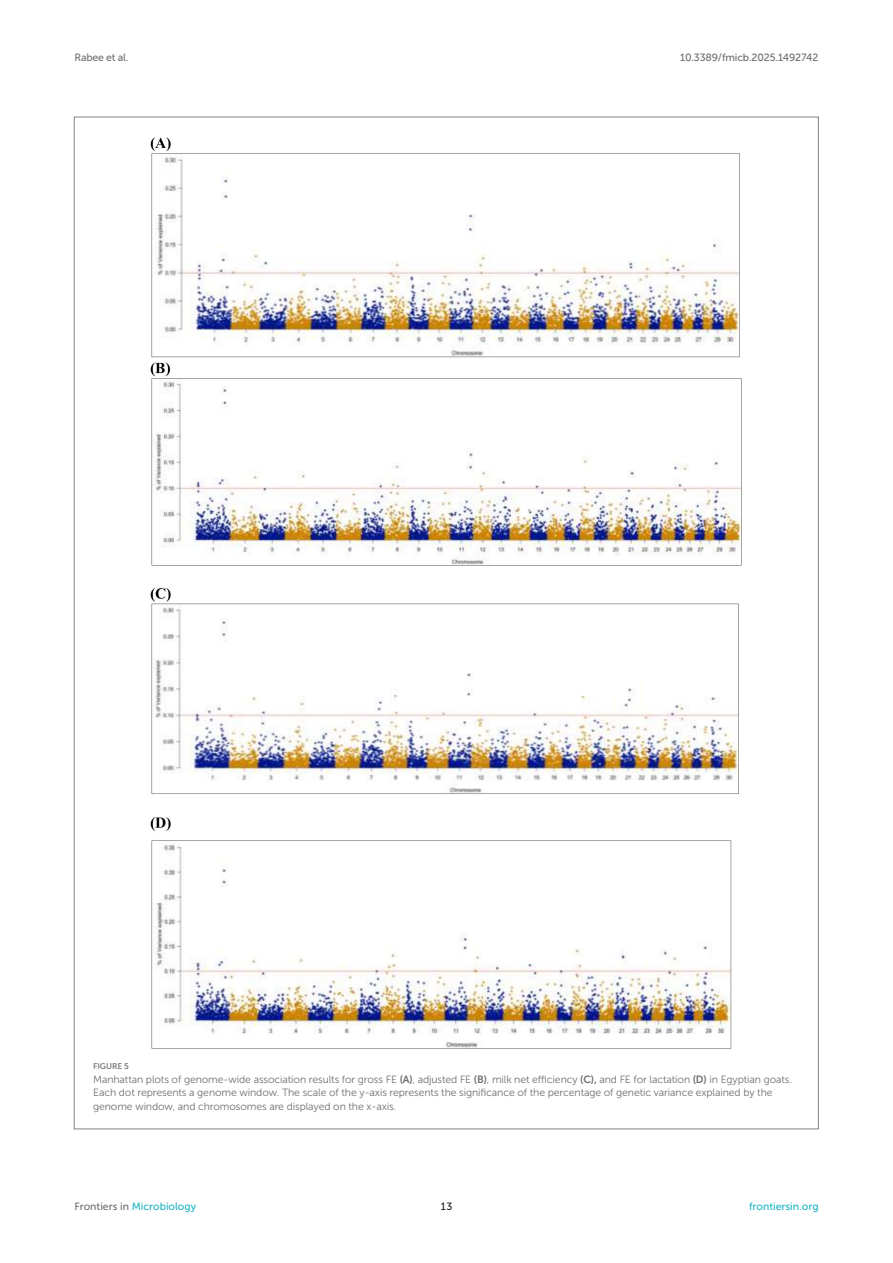
<style>
.page{position:relative;width:893px;height:1263px;background:#fff}
.page>*{position:absolute;margin:0;border:0;box-sizing:border-box;transform-origin:0 0}
.FIG_LEG{font:10.5px/13.5px "Museo Sans 300";letter-spacing:-.01em;color:#706f70}
.t1{font:10.5px "Museo Sans 500";color:#1db5c3}
.t2{font:10.5px "Museo Sans 500";letter-spacing:-.015em;color:#706f70}
.t3{font:10.5px "Museo Sans 500";color:#1b1c1b}
.FIG_HD{font:8.25px "Museo Sans 700";letter-spacing:-.01em;color:#7e7f7f}
.s1{font-family:"Museo Sans 700"}
.s2{color:#706f70}
</style>
<div class="page">
<img style="left:150px;top:137px;width:592px;height:912px">
<p class="t2" style="left:74px;top:51px;width:56px">Rabee et al.</p>
<p class="t2" style="left:680px;top:51px;width:140px">10.3389/fmicb.2025.1492742</p>
<p class="FIG_HD" style="left:93px;top:1062px;width:37px">FIGURE 5</p>
<p class="FIG_LEG" style="left:93px;top:1073px;width:700px">Manhattan plots of genome-wide association results for gross FE <span class="s1">(A)</span>, adjusted FE <span class="s1">(B)</span>, milk net efficiency <span class="s1">(C),</span> and FE for lactation <span class="s1">(D)</span> in Egyptian goats.<br>Each dot represents a genome window. The scale of the y-axis represents the significance of the percentage of genetic variance explained by the genome window, and chromosomes are displayed on the x-axis.</p>
<p class="t1" style="left:74px;top:1200px;width:123px"><span class="s2">Frontiers in</span> Microbiology</p>
<p class="t3" style="left:441px;top:1200px;width:13px">13</p>
<p class="t1" style="left:749px;top:1200px;width:71px">frontiersin.org</p>
</div>
